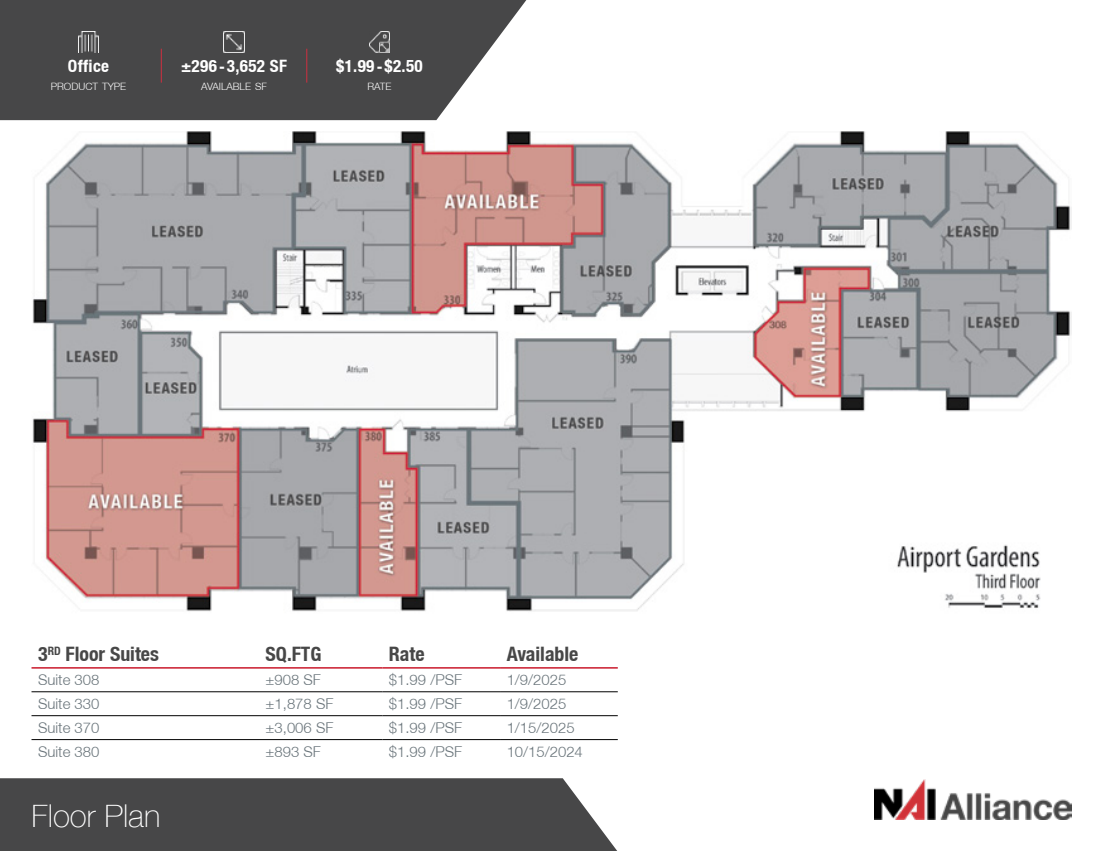
<style>
.page{position:relative;width:1103px;height:851px;background:#fff}
.page>*{position:absolute;margin:0;border:0;box-sizing:border-box;transform-origin:0 0}
.t1{font:100 31.5px "Helvetica Neue LT";color:#fff}
.t2{font:700 condensed 19.95px "Helvetica Neue LT";color:#474747}
.t3{font:700 condensed 17.15px "Helvetica Neue LT";letter-spacing:.02em;color:#fff}
.t4{font:300 14.88px "Helvetica Neue LT";color:#69747a}
.t5{font:300 10.15px "Helvetica Neue LT";color:#fff}
</style>
<div class="page">
<img style="left:32px;top:131px;width:1039px;height:481px">
<hr style="left:32px;top:667px;width:227px;height:1px;background:#cf2f40">
<hr style="left:259px;top:667px;width:123px;height:1px;background:#cf2f40">
<hr style="left:382px;top:667px;width:118px;height:1px;background:#cf2f40">
<hr style="left:500px;top:667px;width:118px;height:1px;background:#cf2f40">
<hr style="left:32px;top:691px;width:227px;height:1px;background:#000">
<hr style="left:259px;top:691px;width:123px;height:1px;background:#000">
<hr style="left:382px;top:691px;width:118px;height:1px;background:#000">
<hr style="left:500px;top:691px;width:118px;height:1px;background:#000">
<hr style="left:32px;top:715px;width:227px;height:1px;background:#000">
<hr style="left:259px;top:715px;width:123px;height:1px;background:#000">
<hr style="left:382px;top:715px;width:118px;height:1px;background:#000">
<hr style="left:500px;top:715px;width:118px;height:1px;background:#000">
<hr style="left:32px;top:739px;width:227px;height:1px;background:#000">
<hr style="left:259px;top:739px;width:123px;height:1px;background:#000">
<hr style="left:382px;top:739px;width:118px;height:1px;background:#000">
<hr style="left:500px;top:739px;width:118px;height:1px;background:#000">
<div style="left:0;top:778px;width:617px;height:72px;background:#474748"></div>
<img style="left:874px;top:779px;width:197px;height:40px">
<svg style="left:0;top:0;width:527px;height:120px;background:#575758"></svg>
<hr style="left:306px;top:49px;width:1px;height:34px;background:#cf2f40">
<hr style="left:161px;top:49px;width:1px;height:34px;background:#cf2f40">
<img style="left:369px;top:32px;width:21px;height:20px">
<img style="left:224px;top:32px;width:20px;height:20px">
<img style="left:78px;top:32px;width:21px;height:20px">
<p class="t3" style="left:68px;top:56px;width:43px">Office</p>
<p class="t5" style="left:51px;top:80px;width:77px">PRODUCT TYPE</p>
<p class="t3" style="left:181px;top:56px;width:107px">±296 - 3,652 SF</p>
<p class="t5" style="left:201px;top:80px;width:67px">AVAILABLE SF</p>
<p class="t3" style="left:336px;top:56px;width:88px">$1.99 - $2.50</p>
<p class="t5" style="left:367px;top:80px;width:26px">RATE</p>
<h2 class="t2" style="left:38px;top:642px;width:122px">3<sup>RD</sup> Floor Suites</h2>
<h2 class="t2" style="left:266px;top:642px;width:57px">SQ.FTG</h2>
<h2 class="t2" style="left:389px;top:642px;width:37px">Rate</h2>
<h2 class="t2" style="left:506px;top:642px;width:73px">Available</h2>
<p class="t4" style="left:38px;top:670px;width:63px">Suite 308</p>
<p class="t4" style="left:266px;top:670px;width:57px">±908 SF</p>
<p class="t4" style="left:389px;top:670px;width:75px">$1.99 /PSF</p>
<p class="t4" style="left:506px;top:670px;width:61px">1/9/2025</p>
<p class="t4" style="left:38px;top:694px;width:63px">Suite 330</p>
<p class="t4" style="left:266px;top:694px;width:69px">±1,878 SF</p>
<p class="t4" style="left:389px;top:694px;width:75px">$1.99 /PSF</p>
<p class="t4" style="left:506px;top:694px;width:61px">1/9/2025</p>
<p class="t4" style="left:38px;top:718px;width:63px">Suite 370</p>
<p class="t4" style="left:266px;top:718px;width:69px">±3,006 SF</p>
<p class="t4" style="left:389px;top:718px;width:75px">$1.99 /PSF</p>
<p class="t4" style="left:506px;top:718px;width:69px">1/15/2025</p>
<p class="t4" style="left:38px;top:742px;width:63px">Suite 380</p>
<p class="t4" style="left:266px;top:742px;width:57px">±893 SF</p>
<p class="t4" style="left:389px;top:742px;width:75px">$1.99 /PSF</p>
<p class="t4" style="left:506px;top:742px;width:78px">10/15/2024</p>
<h1 class="t1" style="left:32px;top:797px;width:130px">Floor Plan</h1>
</div>
